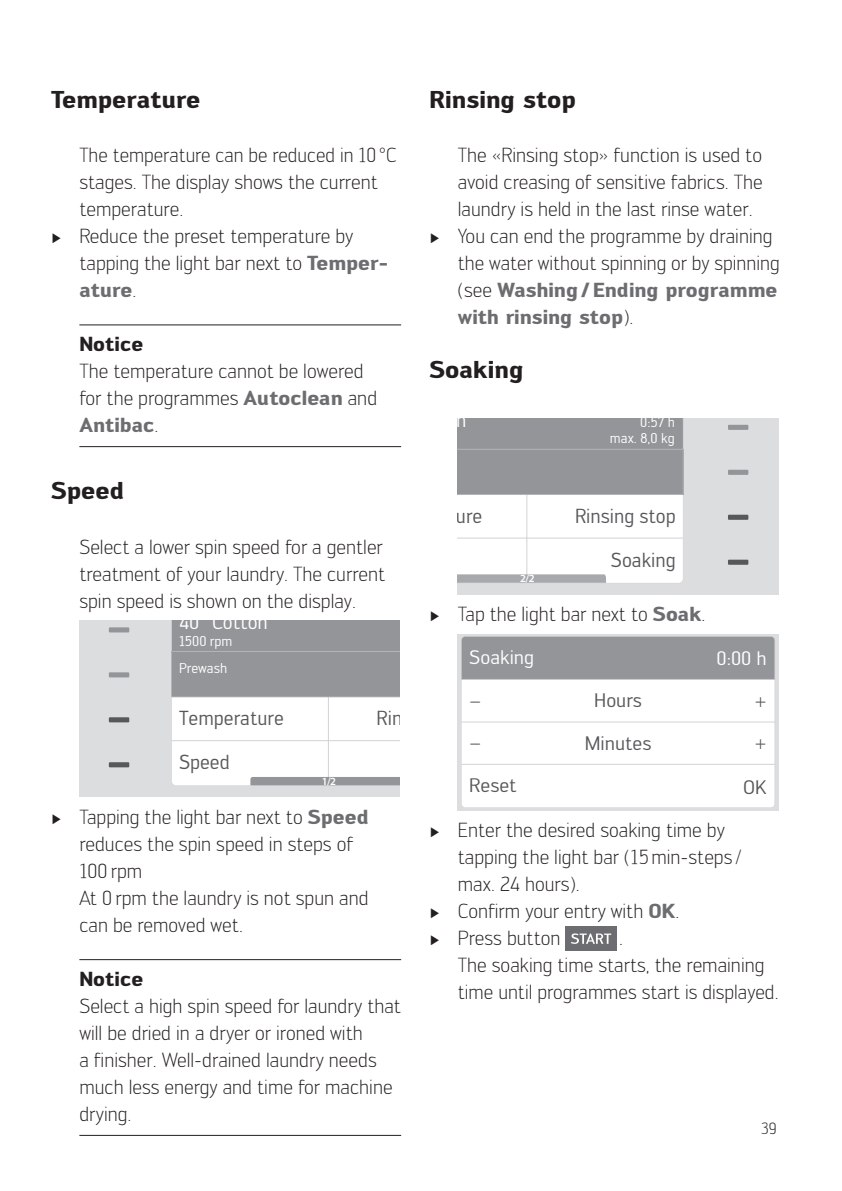
<style>
.page{position:relative;width:842px;height:1191px;background:#fff}
.page>*{position:absolute;margin:0;border:0;box-sizing:border-box;transform-origin:0 0}
.t1{font:700 24px "Engel";color:#231f20}
.t2{font:300 20px/27px "Engel";color:#231f20}
.t3{font:700 20px "Engel";color:#6c6d70}
.t4{font:20px "Engel";color:#57585a}
.t5{font:700 20px "Engel";color:#231f20}
.t6{font:20px "Engel";color:#fff}
.t7{font:19.2px "Engel";color:#57585a;scale:1.04 1}
.t8{font:19.2px "Engel";color:#fff;scale:1.04 1}
.t9{font:300 16px "Engel";color:#231f20}
.t10{font:14px/16.2px "Engel";color:#fff;text-align:right}
.t11{font:13.4px "Engel";color:#f2f3f4;scale:1.04 1}
.t12{font:600 11px "Myriad Pro";color:#fff}
.s1{font-family:"Century";font-weight:400;font-size:14px}
.s2{font-weight:700;color:#6c6d70}
.s3{font-weight:300;color:#231f20}
</style>
<div class="page">
<hr style="left:79px;top:324px;width:322px;height:1px;background:#231f20">
<hr style="left:79px;top:446px;width:322px;height:1px;background:#231f20">
<hr style="left:79px;top:959px;width:322px;height:1px;background:#231f20">
<hr style="left:79px;top:1134px;width:322px;height:1px;background:#231f20">
<div style="left:79px;top:621px;width:321px;height:175px;background:#dcdddf"></div>
<div style="left:109px;top:627px;width:20px;height:5px;background:#939598"></div>
<div style="left:109px;top:672px;width:20px;height:5px;background:#939598"></div>
<div style="left:109px;top:717px;width:20px;height:5px;background:#57585a"></div>
<div style="left:109px;top:762px;width:20px;height:5px;background:#57585a"></div>
<div style="left:168px;top:621px;width:232px;height:168px;background:#dcdddf"></div>
<svg style="left:171px;top:621px;width:229px;height:165px;background:#c9cacb"></svg>
<div style="left:458px;top:418px;width:320px;height:176px;background:#dcdddf"></div>
<div style="left:728px;top:559px;width:20px;height:6px;background:#57585a"></div>
<div style="left:728px;top:425px;width:20px;height:5px;background:#939598"></div>
<div style="left:728px;top:470px;width:20px;height:5px;background:#939598"></div>
<div style="left:728px;top:515px;width:20px;height:5px;background:#57585a"></div>
<div style="left:458px;top:418px;width:229px;height:169px;background:#dcdddf"></div>
<svg style="left:458px;top:418px;width:225px;height:165px;background:#c9cacc"></svg>
<div style="left:458px;top:634px;width:320px;height:176px;background:#dcdddf"></div>
<div style="left:461px;top:679px;width:314px;height:128px;background:#fff"></div>
<hr style="left:462px;top:764px;width:313px;height:1px;background:#d1d2d4">
<hr style="left:462px;top:721px;width:313px;height:1px;background:#d1d2d4">
<div style="left:461px;top:636px;width:314px;height:43px;background:#939598"></div>
<div style="left:565px;top:926px;width:52px;height:25px;background:#6c6d70"></div>
<svg style="left:571px;top:933px;width:40px;height:11px"></svg>
<p class="t1" style="left:51px;top:85px;width:151px">Temperature</p>
<p class="t2" style="left:79px;top:141px;width:319px">The temperature can be reduced in 10 °C</p>
<p class="t2" style="left:79px;top:168px;width:300px">stages. The display shows the current</p>
<p class="t2" style="left:79px;top:195px;width:105px">temperature.</p>
<p class="t2" style="left:51px;top:222px;width:304px"><span class="s1">►</span> Reduce the preset temperature by</p>
<p class="t2" style="left:79px;top:249px;width:310px">tapping the light bar next to <span class="s2">Temper-</span></p>
<p class="t3" style="left:79px;top:278px;width:59px">ature<span class="s3">.</span></p>
<p class="t5" style="left:79px;top:332px;width:65px">Notice</p>
<p class="t2" style="left:79px;top:357px;width:299px">The temperature cannot be lowered for the programmes <span class="s2">Autoclean</span> and<br><span class="s2">Antibac</span>.</p>
<p class="t1" style="left:51px;top:476px;width:75px">Speed</p>
<p class="t2" style="left:79px;top:533px;width:307px;text-align:justify">Select a lower spin speed for a gentler treatment of your laundry. The current spin speed is shown on the display.</p>
<p class="t6" style="left:179px;top:611px;width:90px">40° Cotton</p>
<p class="t10" style="left:179px;top:633px;width:55px">1500 rpm</p>
<p class="t10" style="left:179px;top:660px;width:50px">Prewash</p>
<p class="t4" style="left:179px;top:707px;width:106px">Temperature</p>
<p class="t4" style="left:179px;top:751px;width:52px">Speed</p>
<p class="t12" style="left:322px;top:774px;width:16px">1/2</p>
<p class="t2" style="left:79px;top:803px;width:291px;text-indent:-28px"><span class="s1">►</span> Tapping the light bar next to <span class="s2">Speed </span>reduces the spin speed in steps of<br>100 rpm<br>At 0 rpm the laundry is not spun and can be removed wet.</p>
<p class="t5" style="left:79px;top:966px;width:65px">Notice</p>
<p class="t2" style="left:79px;top:992px;width:323px">Select a high spin speed for laundry that will be dried in a dryer or ironed with<br>a finisher. Well-drained laundry needs much less energy and time for machine drying.</p>
<p class="t1" style="left:429px;top:85px;width:148px">Rinsing stop</p>
<p class="t2" style="left:458px;top:141px;width:306px">The «Rinsing stop» function is used to</p>
<p class="t2" style="left:458px;top:168px;width:306px">avoid creasing of sensitive fabrics. The</p>
<p class="t2" style="left:458px;top:195px;width:296px">laundry is held in the last rinse water.</p>
<p class="t2" style="left:429px;top:222px;width:344px"><span class="s1">►</span> You can end the programme by draining</p>
<p class="t2" style="left:458px;top:249px;width:323px">the water without spinning or by spinning</p>
<p class="t3" style="left:458px;top:278px;width:321px"><span class="s3">(see</span> Washing / Ending programme</p>
<p class="t3" style="left:458px;top:305px;width:177px">with rinsing stop<span class="s3">).</span></p>
<p class="t1" style="left:429px;top:355px;width:96px">Soaking</p>
<p class="t10" style="left:610px;top:413px;width:66px">0:57 h max. 8,0 kg</p>
<p class="t4" style="left:575px;top:504px;width:102px">Rinsing stop</p>
<p class="t12" style="left:520px;top:572px;width:16px">2/2</p>
<p class="t4" style="left:611px;top:548px;width:66px">Soaking</p>
<p class="t2" style="left:429px;top:600px;width:278px"><span class="s1">►</span> Tap the light bar next to <span class="s2">Soak</span>.</p>
<p class="t11" style="left:732px;top:644px;width:35px">1:52 h</p>
<p class="t8" style="left:469px;top:646px;width:64px">Soaking</p>
<p class="t8" style="left:716px;top:647px;width:50px">0:00 h</p>
<p class="t7" style="left:594px;top:689px;width:47px">Hours</p>
<p class="t7" style="left:469px;top:689px;width:13px">−</p>
<p class="t7" style="left:754px;top:689px;width:13px">+</p>
<p class="t7" style="left:469px;top:731px;width:13px">−</p>
<p class="t7" style="left:754px;top:731px;width:13px">+</p>
<p class="t7" style="left:469px;top:774px;width:47px">Reset</p>
<p class="t7" style="left:585px;top:732px;width:66px">Minutes</p>
<p class="t7" style="left:743px;top:775px;width:24px">OK</p>
<p class="t2" style="left:429px;top:816px;width:297px"><span class="s1">►</span> Enter the desired soaking time by</p>
<p class="t2" style="left:458px;top:843px;width:286px">tapping the light bar (15 min-steps /</p>
<p class="t2" style="left:458px;top:870px;width:123px">max. 24 hours).</p>
<p class="t2" style="left:429px;top:897px;width:251px"><span class="s1">►</span> Confirm your entry with <span class="s2">OK</span>.</p>
<p class="t2" style="left:429px;top:924px;width:133px"><span class="s1">►</span> Press button</p>
<p class="t2" style="left:458px;top:924px;width:322px;text-indent:161px">.<br>The soaking time starts, the remaining time until programmes start is displayed.</p>
<p class="t9" style="left:761px;top:1119px;width:17px">39</p>
</div>
